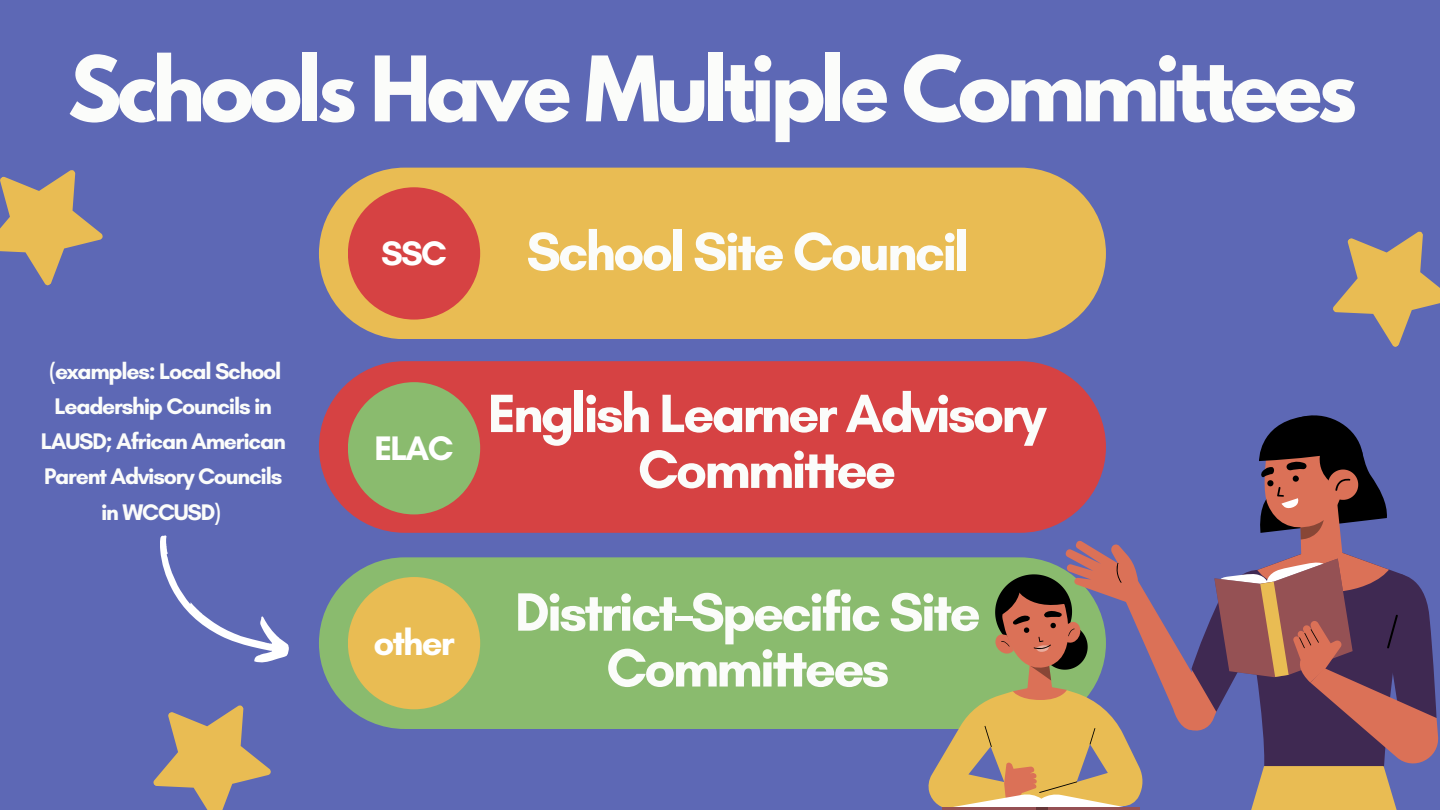
<style>
.page{position:relative;width:1440px;height:810px;background:#5d68b5}
.page>*{position:absolute;margin:0;border:0;box-sizing:border-box;transform-origin:0 0}
.t1{font:700 79.9px "League Spartan";letter-spacing:-.055em;color:#fbfcfa}
.t2{font:700 54.9px/55.8px "Glacial Indifference";letter-spacing:-.055em;color:#fbfcfa;text-align:center}
.t3{font:700 36.6px "Glacial Indifference";letter-spacing:-.055em;color:#fff}
.t4{font:700 34.7px "Glacial Indifference";letter-spacing:-.055em;color:#fff}
.t5{font:700 23px/35.2px "Glacial Indifference";letter-spacing:-.055em;color:#fbfcfa;text-align:center}
</style>
<div class="page">
<div style="left:319px;top:168px;width:787px;height:171px;background:#e9bc53;border-radius:86px"></div>
<div style="left:319px;top:361px;width:787px;height:172px;background:#d64243;border-radius:86px"></div>
<div style="left:319px;top:557px;width:787px;height:172px;background:#8abb6e;border-radius:86px"></div>
<div style="left:348px;top:577px;width:132px;height:132px;background:#e9bc53;border-radius:50%"></div>
<div style="left:348px;top:382px;width:132px;height:132px;background:#8abb6e;border-radius:50%"></div>
<div style="left:348px;top:187px;width:132px;height:133px;background:#d64243;border-radius:50%"></div>
<svg style="left:928px;top:410px;width:511px;height:400px"></svg>
<svg style="left:0;top:170px;width:103px;height:116px"></svg>
<svg style="left:1333px;top:231px;width:107px;height:116px"></svg>
<svg style="left:153px;top:535px;width:136px;height:275px"></svg>
<p class="t1" style="left:68px;top:49px;width:1291px">Schools Have Multiple Committees</p>
<p class="t5" style="left:41px;top:353px;width:247px">(examples: Local School<br>Leadership Councils in<br>LAUSD; African American<br>Parent Advisory Councils in WCCUSD)</p>
<p class="t4" style="left:381px;top:232px;width:67px">SSC</p>
<p class="t2" style="left:526px;top:223px;width:445px">School Site Council</p>
<p class="t4" style="left:375px;top:427px;width:80px">ELAC</p>
<p class="t2" style="left:488px;top:385px;width:560px">English Learner Advisory<br>Committee</p>
<p class="t3" style="left:373px;top:620px;width:83px">other</p>
<p class="t2" style="left:515px;top:584px;width:467px">District-Specific Site<br>Committees</p>
</div>
